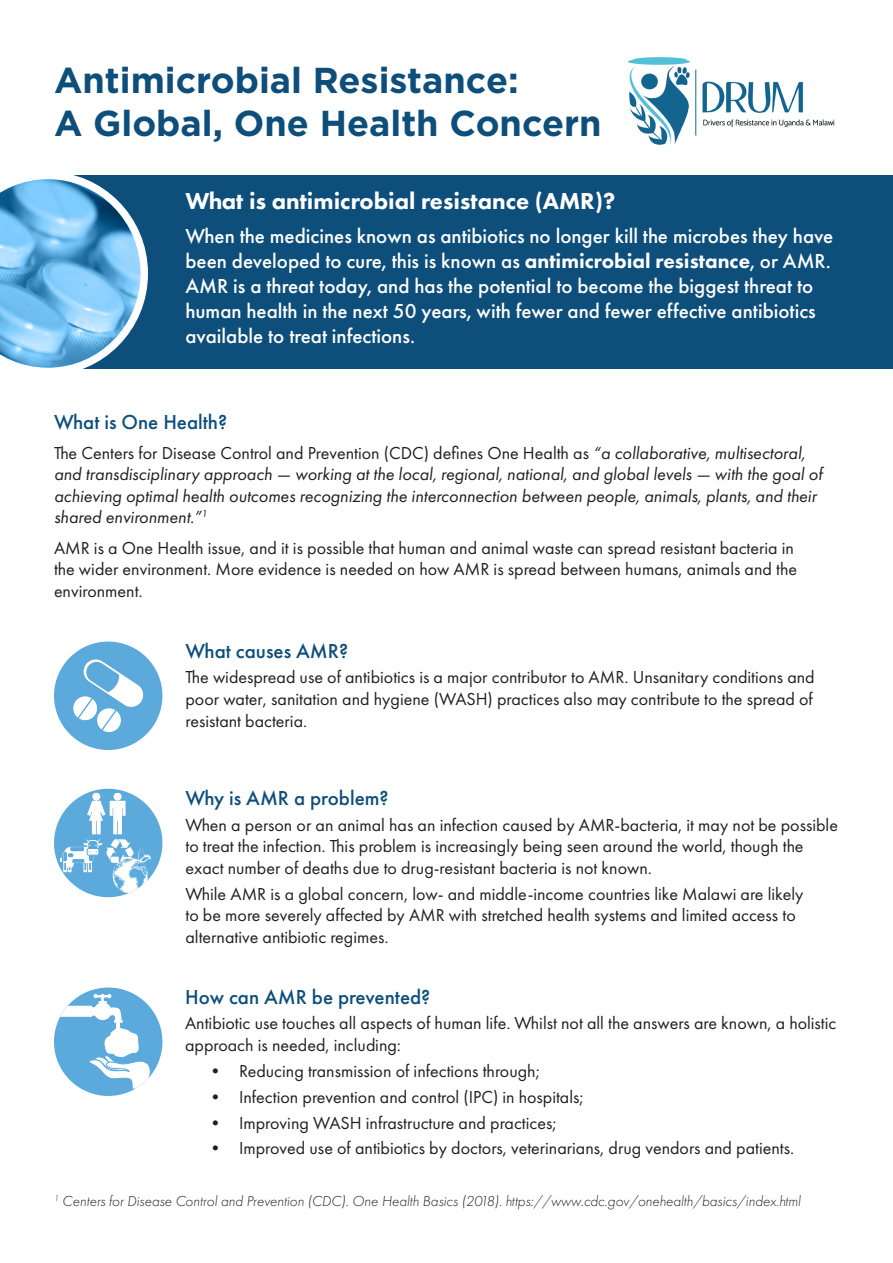
<style>
.page{position:relative;width:893px;height:1263px;background:#fff}
.page>*{position:absolute;margin:0;border:0;box-sizing:border-box;transform-origin:0 0}
.t1{font:700 36px "Gotham";color:#0e4e7b}
.t2{font:800 24px "Futura PT";color:#fff}
.t3{font:500 21px/25.2px "Futura PT";color:#fff}
.t4{font:500 21px "Futura PT";color:#0e4e7b}
.t5{font:18px/21.6px "Futura PT";color:#231f20}
.t6{font:italic 18px/21.6px "Futura PT";color:#231f20}
.t7{font:italic 300 15px "Futura PT";color:#231f20}
.s1{font-weight:800}
.s2{font-style:normal}
</style>
<div class="page">
<div style="left:71px;top:175px;width:822px;height:194px;background:#0e4e7b"></div>
<svg style="left:0;top:175px;width:148px;height:194px"></svg>
<div style="left:54px;top:987px;width:108px;height:109px;background:#5ca9dc;border-radius:50%"></div>
<svg style="left:54px;top:994px;width:97px;height:95px"></svg>
<div style="left:54px;top:789px;width:108px;height:108px;background:#5ca9dc;border-radius:50%"></div>
<div style="left:114px;top:793px;width:8px;height:8px;background:#fff;border-radius:50%"></div>
<div style="left:92px;top:793px;width:8px;height:8px;background:#fff;border-radius:50%"></div>
<div style="left:113px;top:858px;width:35px;height:35px;background:#fff;border-radius:50%"></div>
<svg style="left:60px;top:801px;width:91px;height:90px"></svg>
<div style="left:54px;top:641px;width:108px;height:109px;background:#5ca9dc;border-radius:50%"></div>
<svg style="left:73px;top:659px;width:70px;height:73px"></svg>
<img style="left:628px;top:57px;width:207px;height:88px">
<p class="t1" style="left:54px;top:60px;width:466px">Antimicrobial Resistance:</p>
<p class="t1" style="left:54px;top:103px;width:549px">A Global, One Health Concern</p>
<p class="t2" style="left:185px;top:186px;width:431px">What is antimicrobial resistance (AMR)?</p>
<p class="t3" style="left:185px;top:223px;width:649px">When the medicines known as antibiotics no longer kill the microbes they have been developed to cure, this is known as <span class="s1">antimicrobial resistance</span>, or AMR.<br>AMR is a threat today, and has the potential to become the biggest threat to human health in the next 50 years, with fewer and fewer effective antibiotics available to treat infections.</p>
<p class="t4" style="left:54px;top:409px;width:175px">What is One Health?</p>
<p class="t6" style="left:54px;top:442px;width:770px"><span class="s2">The Centers for Disease Control and Prevention (CDC) defines One Health as</span> “a collaborative, multisectoral, and transdisciplinary approach — working at the local, regional, national, and global levels — with the goal of achieving optimal health outcomes recognizing the interconnection between people, animals, plants, and their shared environment.”<sup>1</sup></p>
<p class="t5" style="left:54px;top:537px;width:744px">AMR is a One Health issue, and it is possible that human and animal waste can spread resistant bacteria in the wider environment. More evidence is needed on how AMR is spread between humans, animals and the environment.</p>
<p class="t4" style="left:185px;top:638px;width:164px">What causes AMR?</p>
<p class="t5" style="left:185px;top:666px;width:631px;text-align:justify">The widespread use of antibiotics is a major contributor to AMR. Unsanitary conditions and poor water, sanitation and hygiene (WASH) practices also may contribute to the spread of resistant bacteria.</p>
<p class="t4" style="left:185px;top:785px;width:205px">Why is AMR a problem?</p>
<p class="t5" style="left:185px;top:814px;width:654px">When a person or an animal has an infection caused by AMR-bacteria, it may not be possible to treat the infection. This problem is increasingly being seen around the world, though the exact number of deaths due to drug-resistant bacteria is not known.</p>
<p class="t5" style="left:185px;top:883px;width:619px">While AMR is a global concern, low- and middle-income countries like Malawi are likely to be more severely affected by AMR with stretched health systems and limited access to alternative antibiotic regimes.</p>
<p class="t4" style="left:185px;top:984px;width:247px">How can AMR be prevented?</p>
<p class="t5" style="left:185px;top:1012px;width:653px">Antibiotic use touches all aspects of human life. Whilst not all the answers are known, a holistic approach is needed, including:</p>
<p class="t5" style="left:206px;top:1060px;width:335px">• Reducing transmission of infections through;</p>
<p class="t5" style="left:206px;top:1086px;width:379px">• Infection prevention and control (IPC) in hospitals;</p>
<p class="t5" style="left:206px;top:1112px;width:352px">• Improving WASH infrastructure and practices;</p>
<p class="t5" style="left:206px;top:1137px;width:589px">• Improved use of antibiotics by doctors, veterinarians, drug vendors and patients.</p>
<p class="t7" style="left:54px;top:1193px;width:748px"><sup>1</sup> Centers for Disease Control and Prevention (CDC). One Health Basics (2018). https://www.cdc.gov/onehealth/basics/index.html</p>
</div>
